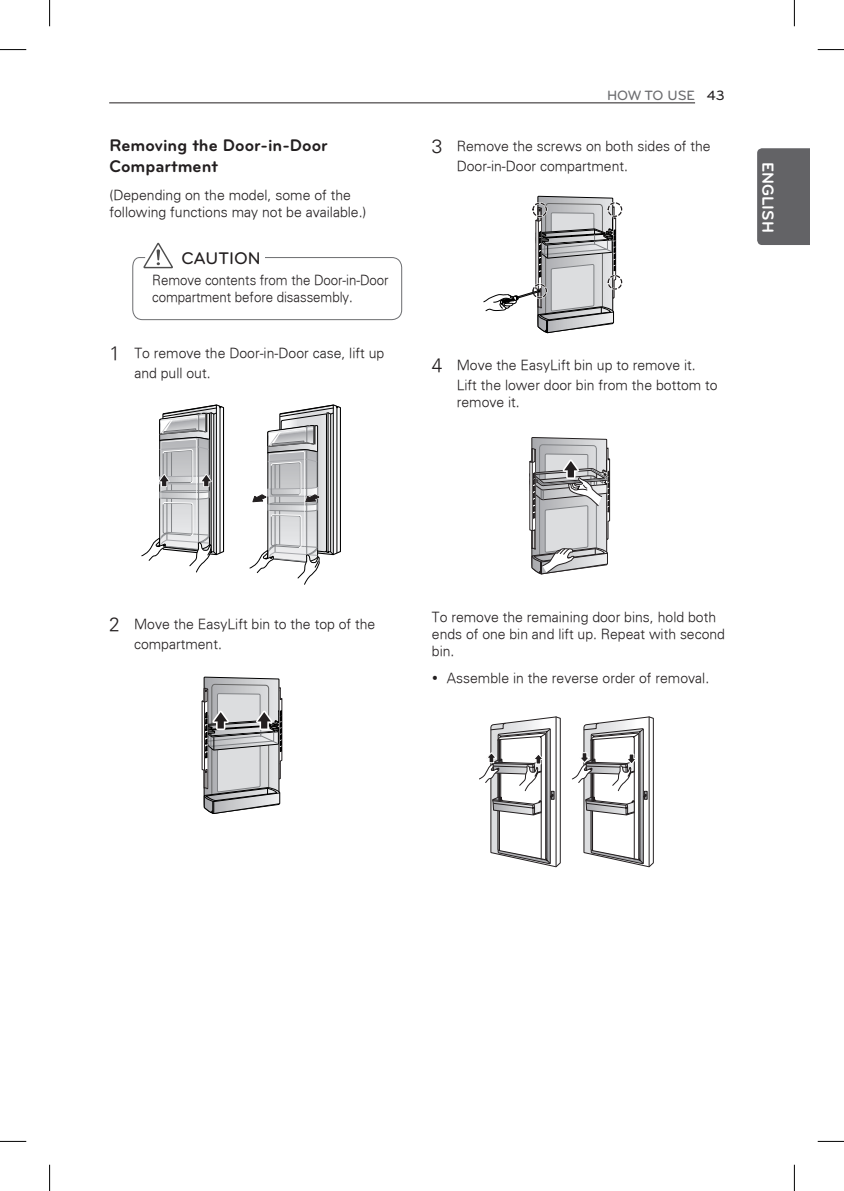
<style>
.page{position:relative;width:844px;height:1191px;background:#fff}
.page>*{position:absolute;margin:0;border:0;box-sizing:border-box;transform-origin:0 0}
.t1{font:700 17.5px/21px "Bryant LG";color:#231f20}
.t2{font:500 17.5px "Bryant LG";color:#231f20}
.t3{font:700 16.62px "Bryant LG";color:#fff}
.t4{font:300 14px/20.1px "Univers";color:#231f20}
.t5{font:300 14px/16.8px "Univers";color:#231f20;scale:.95 1}
.t6{font:500 14px "Bryant LG";color:#6c6d70}
.s1{font-size:19.25px}
.s2{color:#231f20}
</style>
<div class="page">
<hr style="left:109px;top:103px;width:585px;height:1px;background:#231f20">
<div style="left:757px;top:148px;width:52px;height:97px;background:#636366"></div>
<svg style="left:132px;top:243px;width:270px;height:77px"></svg>
<svg style="left:201px;top:676px;width:81px;height:138px;background:#b2b2b4"></svg>
<div style="left:607px;top:274px;width:15px;height:16px;border:2px dashed #fff;border-radius:50%"></div>
<div style="left:607px;top:275px;width:15px;height:15px;border:1px dashed #231f20;border-radius:50%"></div>
<div style="left:607px;top:202px;width:15px;height:15px;border:2px dashed #fff;border-radius:50%"></div>
<div style="left:607px;top:202px;width:15px;height:15px;border:1px dashed #231f20;border-radius:50%"></div>
<svg style="left:483px;top:195px;width:133px;height:138px"></svg>
<svg style="left:529px;top:437px;width:81px;height:137px;background:#b6b6b8"></svg>
<svg style="left:141px;top:405px;width:83px;height:168px"></svg>
<svg style="left:249px;top:405px;width:92px;height:180px"></svg>
<svg style="left:479px;top:716px;width:81px;height:150px"></svg>
<svg style="left:572px;top:716px;width:81px;height:150px"></svg>
<svg style="left:0;top:49px;width:26px;height:1px"></svg>
<svg style="left:817px;top:49px;width:26px;height:1px"></svg>
<svg style="left:0;top:1141px;width:26px;height:1px"></svg>
<svg style="left:817px;top:1141px;width:26px;height:1px"></svg>
<svg style="left:49px;top:0;width:1px;height:26px"></svg>
<svg style="left:49px;top:1164px;width:1px;height:26px"></svg>
<svg style="left:793px;top:0;width:1px;height:26px"></svg>
<svg style="left:793px;top:1165px;width:1px;height:25px"></svg>
<p class="t1" style="left:109px;top:135px;width:219px">Removing the Door-in-Door<br>Compartment</p>
<p class="t4" style="left:109px;top:187px;width:258px;line-height:16.8px">(Depending on the model, some of the following functions may not be available.)</p>
<p class="t2" style="left:181px;top:247px;width:25px">CAUTION</p>
<p class="t5" style="left:152px;top:271px;width:250px">Remove contents from the Door-in-Door compartment before disassembly.</p>
<p class="t4" style="left:134px;top:342px;width:251px;text-indent:-25px"><span class="s1">1</span> To remove the Door-in-Door case, lift up and pull out.</p>
<p class="t6" style="left:606px;top:87px;width:119px">HOW TO USE <span class="s2">43</span></p>
<p class="t4" style="left:456px;top:136px;width:255px;text-indent:-25px"><span class="s1">3</span> Remove the screws on both sides of the<br>Door-in-Door compartment.</p>
<p class="t3" style="left:778px;top:162px;width:72px;rotate:90deg">ENGLISH</p>
<p class="t4" style="left:456px;top:354px;width:262px;text-indent:-25px"><span class="s1">4</span> Move the EasyLift bin up to remove it.<br>Lift the lower door bin from the bottom to</p>
<p class="t4" style="left:456px;top:391px;width:65px">remove it.</p>
<p class="t4" style="left:134px;top:613px;width:243px;text-indent:-25px"><span class="s1">2</span> Move the EasyLift bin to the top of the compartment.</p>
<p class="t4" style="left:432px;top:608px;width:294px;line-height:16.8px">To remove the remaining door bins, hold both ends of one bin and lift up. Repeat with second bin.</p>
<p class="t4" style="left:446px;top:667px;width:264px">Assemble in the reverse order of removal.</p>
</div>
